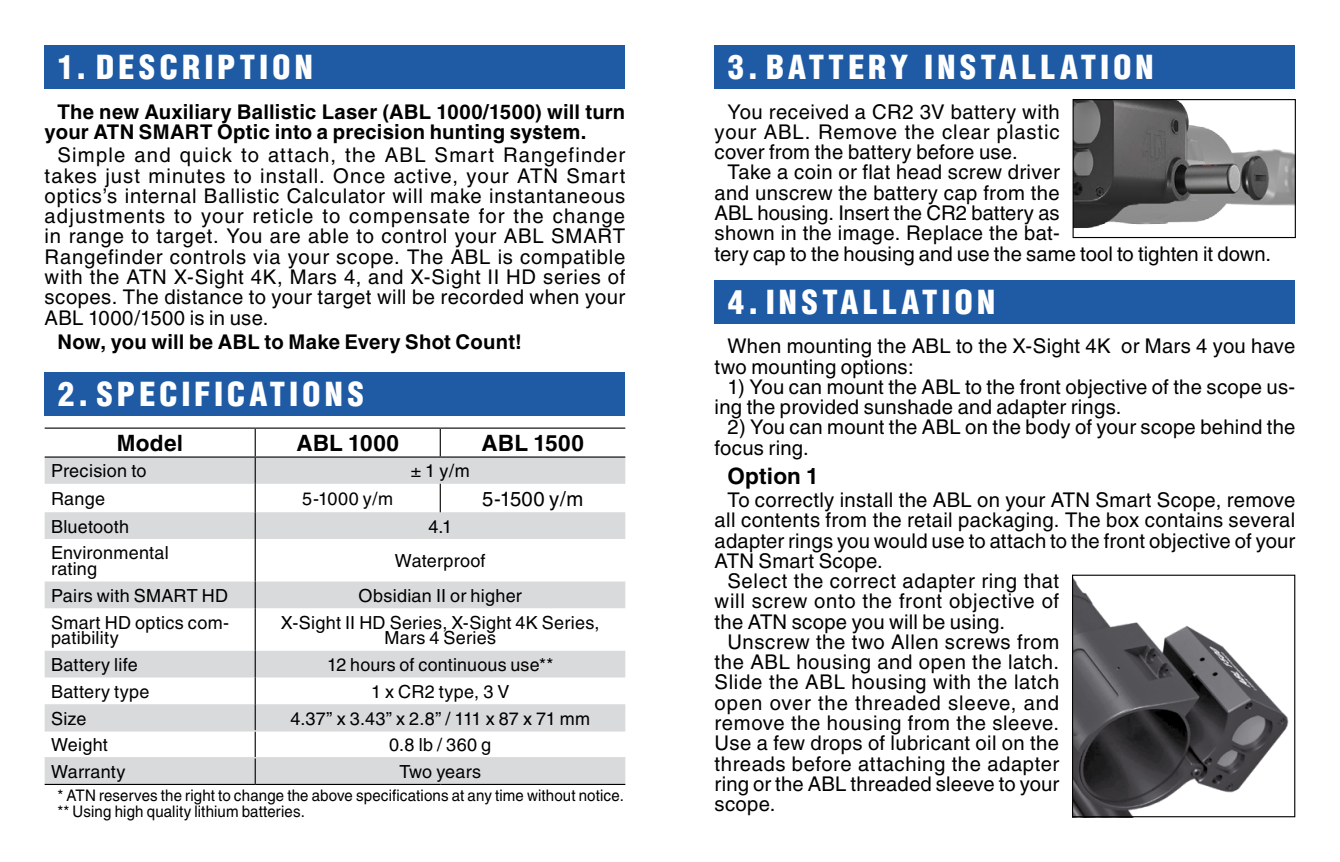
<style>
.page{position:relative;width:1340px;height:862px;background:#fff}
.page>*{position:absolute;margin:0;border:0;box-sizing:border-box;transform-origin:0 0}
.t1{font:900 33.75px "Helios Cond";letter-spacing:.11em;color:#fff}
.t2{font:700 22.5px "Helvetica C";letter-spacing:.015em;color:#000}
.t3{font:700 22.5px "Helvetica";letter-spacing:.01em;color:#000}
.t4{font:20.25px/20.2px "Helvetica";letter-spacing:.015em;color:#000}
.t5{font:700 20.25px/20.2px "Helvetica C";letter-spacing:.01em;color:#000}
.t6{font:20.25px "Helvetica";letter-spacing:.035em;color:#000}
.t7{font:20.25px "Helvetica";letter-spacing:.04em;color:#000}
.t8{font:18px/15.8px "Helvetica";letter-spacing:.015em;color:#000}
.t9{font:15.75px/15.8px "Helios";letter-spacing:.01em;color:#000;scale:.95 1}
</style>
<div class="page">
<div style="left:45px;top:45px;width:580px;height:43px;background:#1f5ba5"></div>
<div style="left:45px;top:372px;width:580px;height:43px;background:#1f5ba5"></div>
<svg style="left:45px;top:457px;width:580px;height:326px"></svg>
<svg style="left:440px;top:428px;width:1px;height:28px"></svg>
<hr style="left:45px;top:456px;width:210px;height:1px;background:#000">
<hr style="left:255px;top:456px;width:185px;height:1px;background:#000">
<hr style="left:440px;top:456px;width:185px;height:1px;background:#000">
<hr style="left:45px;top:427px;width:210px;height:1px;background:#000">
<hr style="left:255px;top:427px;width:185px;height:1px;background:#000">
<hr style="left:440px;top:427px;width:185px;height:1px;background:#000">
<svg style="left:440px;top:483px;width:1px;height:29px"></svg>
<svg style="left:255px;top:428px;width:1px;height:110px"></svg>
<hr style="left:255px;top:538px;width:1px;height:43px;background:#000">
<svg style="left:255px;top:581px;width:1px;height:27px"></svg>
<hr style="left:255px;top:608px;width:1px;height:42px;background:#000">
<svg style="left:255px;top:650px;width:1px;height:133px"></svg>
<hr style="left:45px;top:783px;width:210px;height:1px;background:#000">
<hr style="left:255px;top:783px;width:185px;height:1px;background:#000">
<hr style="left:440px;top:783px;width:185px;height:1px;background:#000">
<hr style="left:45px;top:730px;width:210px;height:1px;background:#d8dadb">
<hr style="left:255px;top:730px;width:185px;height:1px;background:#d8dadb">
<hr style="left:440px;top:730px;width:185px;height:1px;background:#d8dadb">
<hr style="left:45px;top:756px;width:210px;height:1px;background:#d8dadb">
<hr style="left:255px;top:756px;width:185px;height:1px;background:#d8dadb">
<hr style="left:440px;top:756px;width:185px;height:1px;background:#d8dadb">
<div style="left:714px;top:45px;width:581px;height:43px;background:#1f5ba5"></div>
<div style="left:714px;top:280px;width:581px;height:43px;background:#1f5ba5"></div>
<img style="left:1074px;top:101px;width:219px;height:127px">
<div style="left:1072px;top:99px;width:223px;height:139px;border:1px solid #000"></div>
<img style="left:1073px;top:576px;width:216px;height:238px">
<div style="left:1071px;top:574px;width:224px;height:242px;border:1px solid #000"></div>
<h1 class="t1" style="left:58px;top:46px;width:257px">1. DESCRIPTION</h1>
<p class="t5" style="left:45px;top:101px;width:582px;text-indent:13px">The new Auxiliary Ballistic Laser (ABL 1000/1500) will turn your ATN SMART Optic into a precision hunting system.</p>
<p class="t4" style="left:45px;top:145px;width:582px;text-align:justify;text-indent:13px">Simple and quick to attach, the ABL Smart Rangefinder takes just minutes to install. Once active, your ATN Smart optics’s internal Ballistic Calculator will make instantaneous adjustments to your reticle to compensate for the change in range to target. You are able to control your ABL SMART Rangefinder controls via your scope. The ABL is compatible with the ATN X-Sight 4K, Mars 4, and X-Sight II HD series of scopes. The distance to your target will be recorded when your ABL 1000/1500 is in use.</p>
<p class="t5" style="left:57px;top:332px;width:466px">Now, you will be ABL to Make Every Shot Count!</p>
<h1 class="t1" style="left:58px;top:373px;width:308px">2.SPECIFICATIONS</h1>
<p class="t2" style="left:117px;top:429px;width:68px">Model</p>
<p class="t2" style="left:296px;top:429px;width:104px">ABL 1000</p>
<p class="t2" style="left:481px;top:429px;width:104px">ABL 1500</p>
<p class="t8" style="left:51px;top:463px;width:97px">Precision to</p>
<p class="t8" style="left:411px;top:463px;width:61px">± 1 y/m</p>
<p class="t8" style="left:51px;top:490px;width:56px">Range</p>
<p class="t8" style="left:302px;top:490px;width:92px">5-1000 y/m</p>
<p class="t4" style="left:482px;top:488px;width:103px">5-1500 y/m</p>
<p class="t8" style="left:51px;top:518px;width:80px">Bluetooth</p>
<p class="t8" style="left:428px;top:518px;width:25px">4.1</p>
<p class="t8" style="left:51px;top:545px;width:119px">Environmental rating</p>
<p class="t8" style="left:395px;top:552px;width:92px">Waterproof</p>
<p class="t8" style="left:51px;top:587px;width:179px">Pairs with SMART HD</p>
<p class="t8" style="left:358px;top:587px;width:165px">Obsidian II or higher</p>
<p class="t8" style="left:51px;top:614px;width:180px">Smart HD optics com&shy;patibility</p>
<p class="t8" style="left:281px;top:614px;width:320px;text-align:center">X-Sight II HD Series, X-Sight 4K Series,<br>Mars 4 Series</p>
<p class="t8" style="left:51px;top:656px;width:88px">Battery life</p>
<p class="t8" style="left:327px;top:656px;width:228px">12 hours of continuous use**</p>
<p class="t8" style="left:51px;top:683px;width:100px">Battery type</p>
<p class="t8" style="left:371px;top:683px;width:140px">1 x CR2 type, 3 V</p>
<p class="t8" style="left:51px;top:710px;width:37px">Size</p>
<p class="t8" style="left:290px;top:710px;width:301px">4.37” x 3.43” x 2.8” / 111 x 87 x 71 mm</p>
<p class="t8" style="left:51px;top:736px;width:58px">Weight</p>
<p class="t8" style="left:389px;top:736px;width:104px">0.8 lb / 360 g</p>
<p class="t8" style="left:51px;top:763px;width:76px">Warranty</p>
<p class="t8" style="left:399px;top:763px;width:83px">Two years</p>
<p class="t9" style="left:57px;top:786px;width:597px">* ATN reserves the right to change the above specifications at any time without notice. ** Using high quality lithium batteries.</p>
<h1 class="t1" style="left:727px;top:46px;width:428px">3.BATTERY INSTALLATION</h1>
<p class="t4" style="left:714px;top:101px;width:347px;text-align:justify;text-indent:13px">You received a CR2 3V battery with your ABL. Remove the clear plastic cover from the battery before use.</p>
<p class="t4" style="left:714px;top:162px;width:558px;text-indent:13px">Take a coin or flat head screw driver<br>and unscrew the battery cap from the<br>ABL housing. Insert the CR2 battery as<br>shown in the image. Replace the bat-<br>tery cap to the housing and use the same tool to tighten it down.</p>
<h1 class="t1" style="left:727px;top:281px;width:269px">4.INSTALLATION</h1>
<p class="t4" style="left:714px;top:336px;width:582px;text-indent:13px">When mounting the ABL to the X-Sight 4K or Mars 4 you have two mounting options:</p>
<p class="t4" style="left:714px;top:376px;width:582px;text-indent:13px">1) You can mount the ABL to the front objective of the scope us&shy;ing the provided sunshade and adapter rings.</p>
<p class="t4" style="left:714px;top:417px;width:582px;text-indent:13px">2) You can mount the ABL on the body of your scope behind the focus ring.</p>
<p class="t3" style="left:727px;top:461px;width:93px">Option 1</p>
<p class="t4" style="left:727px;top:489px;width:569px">To correctly install the ABL on your ATN Smart Scope, remove</p>
<p class="t4" style="left:714px;top:509px;width:582px">all contents from the retail packaging. The box contains several</p>
<p class="t4" style="left:714px;top:530px;width:582px">adapter rings you would use to attach to the front objective of your</p>
<p class="t4" style="left:714px;top:550px;width:170px">ATN Smart Scope.</p>
<p class="t6" style="left:727px;top:569px;width:333px">Select the correct adapter ring that</p>
<p class="t6" style="left:714px;top:589px;width:346px">will screw onto the front objective of</p>
<p class="t4" style="left:714px;top:611px;width:292px">the ATN scope you will be using.</p>
<p class="t4" style="left:727px;top:631px;width:333px">Unscrew the two Allen screws from</p>
<p class="t4" style="left:714px;top:651px;width:346px">the ABL housing and open the latch.</p>
<p class="t6" style="left:714px;top:670px;width:346px">Slide the ABL housing with the latch</p>
<p class="t7" style="left:714px;top:690px;width:346px">open over the threaded sleeve, and</p>
<p class="t4" style="left:714px;top:712px;width:346px">remove the housing from the sleeve.</p>
<p class="t4" style="left:714px;top:732px;width:346px">Use a few drops of lubricant oil on the</p>
<p class="t4" style="left:714px;top:752px;width:346px">threads before attaching the adapter</p>
<p class="t4" style="left:714px;top:773px;width:346px">ring or the ABL threaded sleeve to your</p>
<p class="t4" style="left:714px;top:793px;width:62px">scope.</p>
</div>
